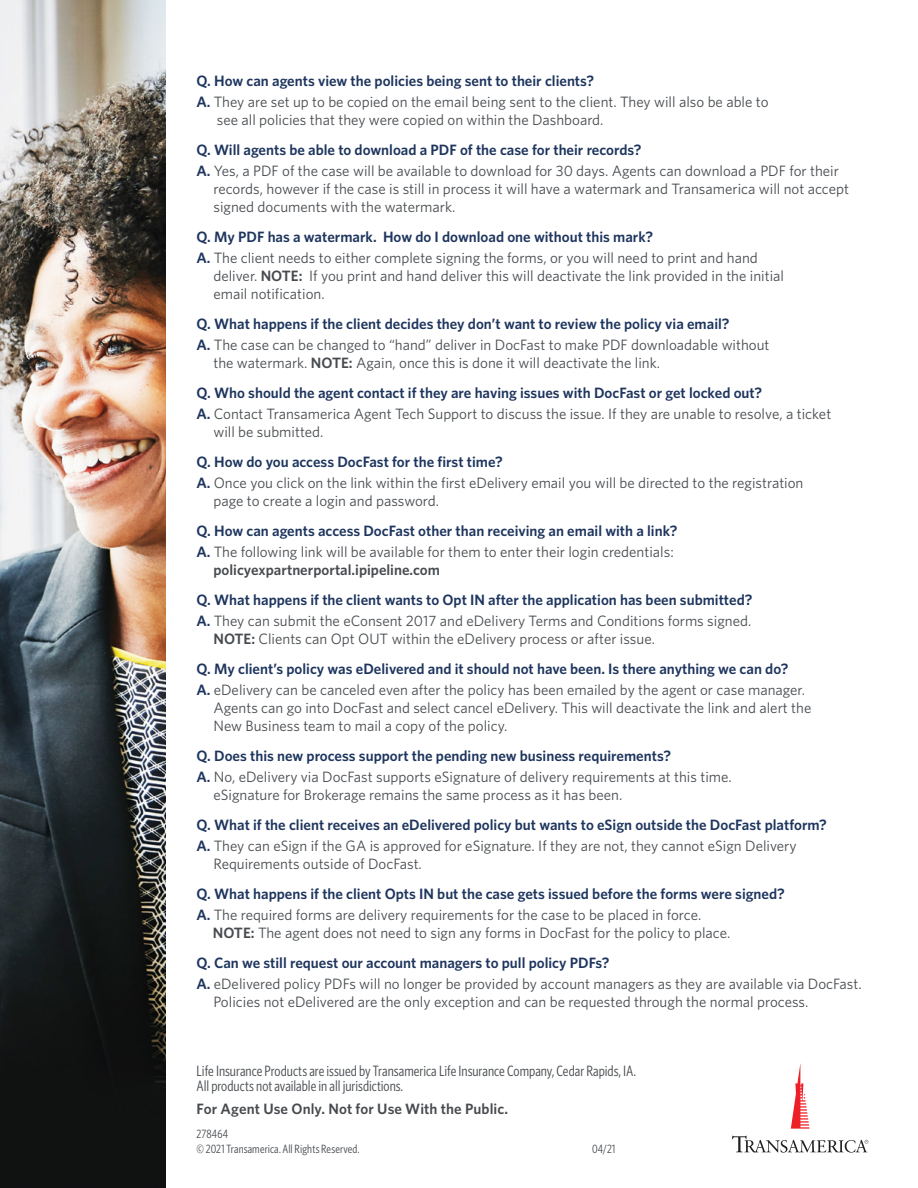
<style>
.page{position:relative;width:918px;height:1188px;background:#fff}
.page>*{position:absolute;margin:0;border:0;box-sizing:border-box;transform-origin:0 0}
.t1{font:15px/21px "Whitney";color:#474b4f}
.t2{font:600 15px/21px "Whitney";color:#1e355e}
.t3{font:15px/15px "Whitney Condensed";color:#474b4f}
.t4{font:600 15px "Whitney";color:#474b4f}
.t5{font:12px/15px "Whitney Condensed";letter-spacing:.015em;color:#474b4f}
.s1{font-weight:600;color:#1e355e}
.s2{font-weight:600}
.s3{font-weight:400;color:#474b4f}
.s4{color:#474b4f}
</style>
<div class="page">
<svg style="left:732px;top:1136px;width:136px;height:17px"></svg>
<svg style="left:791px;top:1063px;width:19px;height:66px"></svg>
<img style="left:0;top:0;width:166px;height:1188px">
<p class="t1" style="left:196px;top:70px;width:574px"><span class="s1">Q. How can agents view the policies being sent to their clients?<br>A.</span> They are set up to be copied on the email being sent to the client. They will also be able to</p>
<p class="t1" style="left:217px;top:109px;width:388px">see all policies that they were copied on within the Dashboard.</p>
<p class="t1" style="left:196px;top:139px;width:644px"><span class="s1">Q. Will agents be able to download a PDF of the case for their records?<br>A.</span> Yes, a PDF of the case will be available to download for 30 days. Agents can download a PDF for their</p>
<p class="t1" style="left:213px;top:180px;width:637px;line-height:18px">records, however if the case is still in process it will have a watermark and Transamerica will not accept signed documents with the watermark.</p>
<p class="t1" style="left:196px;top:226px;width:563px"><span class="s1">Q. My PDF has a watermark. How do I download one without this mark?<br>A.</span> The client needs to either complete signing the forms, or you will need to print and hand</p>
<p class="t1" style="left:213px;top:267px;width:572px;line-height:18px">deliver. <span class="s2">NOTE:</span> If you print and hand deliver this will deactivate the link provided in the initial email notification.</p>
<p class="t2" style="left:196px;top:313px;width:575px">Q. What happens if the client decides they don’t want to review the policy via email?<br>A. <span class="s3">The case can be changed to “hand” deliver in DocFast to make PDF downloadable without</span></p>
<p class="t2" style="left:196px;top:348px;width:567px;line-height:30px;text-indent:17px"><span class="s3">the watermark.</span> <span class="s4">NOTE:</span> <span class="s3">Again, once this is done it will deactivate the link.<br></span>Q. Who should the agent contact if they are having issues with DocFast or get locked out?</p>
<p class="t1" style="left:213px;top:405px;width:619px;line-height:18px;text-indent:-17px"><span class="s1">A.</span> Contact Transamerica Agent Tech Support to discuss the issue. If they are unable to resolve, a ticket will be submitted.</p>
<p class="t1" style="left:196px;top:451px;width:608px"><span class="s1">Q. How do you access DocFast for the first time?<br>A.</span> Once you click on the link within the first eDelivery email you will be directed to the registration</p>
<p class="t1" style="left:213px;top:490px;width:227px">page to create a login and password.</p>
<p class="t1" style="left:196px;top:520px;width:483px"><span class="s1">Q. How can agents access DocFast other than receiving an email with a link?<br>A.</span> The following link will be available for them to enter their login credentials:</p>
<p class="t4" style="left:213px;top:560px;width:228px">policyexpartnerportal.ipipeline.com</p>
<p class="t2" style="left:196px;top:589px;width:558px">Q. What happens if the client wants to Opt IN after the application has been submitted?<br>A. <span class="s3">They can submit the eConsent 2017 and eDelivery Terms and Conditions forms signed.</span></p>
<p class="t2" style="left:196px;top:624px;width:593px;line-height:30px;text-indent:17px"><span class="s4">NOTE:</span> <span class="s3">Clients can Opt OUT within the eDelivery process or after issue.<br></span>Q. My client’s policy was eDelivered and it should not have been. Is there anything we can do?</p>
<p class="t1" style="left:213px;top:681px;width:600px;line-height:18px;text-indent:-17px"><span class="s1">A.</span> eDelivery can be canceled even after the policy has been emailed by the agent or case manager.<br>Agents can go into DocFast and select cancel eDelivery. This will deactivate the link and alert the<br>New Business team to mail a copy of the policy.</p>
<p class="t1" style="left:196px;top:745px;width:537px"><span class="s1">Q. Does this new process support the pending new business requirements?<br>A.</span> No, eDelivery via DocFast supports eSignature of delivery requirements at this time.</p>
<p class="t1" style="left:213px;top:784px;width:410px">eSignature for Brokerage remains the same process as it has been.</p>
<p class="t2" style="left:196px;top:814px;width:632px">Q. What if the client receives an eDelivered policy but wants to eSign outside the DocFast platform?<br>A. <span class="s3">They can eSign if the GA is approved for eSignature. If they are not, they cannot eSign Delivery</span></p>
<p class="t1" style="left:213px;top:853px;width:210px">Requirements outside of DocFast.</p>
<p class="t2" style="left:196px;top:883px;width:590px">Q. What happens if the client Opts IN but the case gets issued before the forms were signed?<br>A. <span class="s3">The required forms are delivery requirements for the case to be placed in force.</span></p>
<p class="t1" style="left:196px;top:918px;width:535px;line-height:30px;text-indent:16px"><span class="s2">NOTE:</span> The agent does not need to sign any forms in DocFast for the policy to place.<br><span class="s1">Q. Can we still request our account managers to pull policy PDFs?</span></p>
<p class="t1" style="left:213px;top:975px;width:650px;line-height:18px;text-indent:-17px"><span class="s1">A.</span> eDelivered policy PDFs will no longer be provided by account managers as they are available via DocFast.<br>Policies not eDelivered are the only exception and can be requested through the normal process.</p>
<p class="t3" style="left:196px;top:1063px;width:441px">Life Insurance Products are issued by Transamerica Life Insurance Company, Cedar Rapids, IA.<br>All products not available in all jurisdictions.</p>
<p class="t4" style="left:196px;top:1099px;width:313px">For Agent Use Only. Not for Use With the Public.</p>
<p class="t5" style="left:196px;top:1126px;width:164px">278464<br>© 2021 Transamerica. All Rights Reserved.</p>
<p class="t5" style="left:592px;top:1141px;width:25px">04/21</p>
</div>
